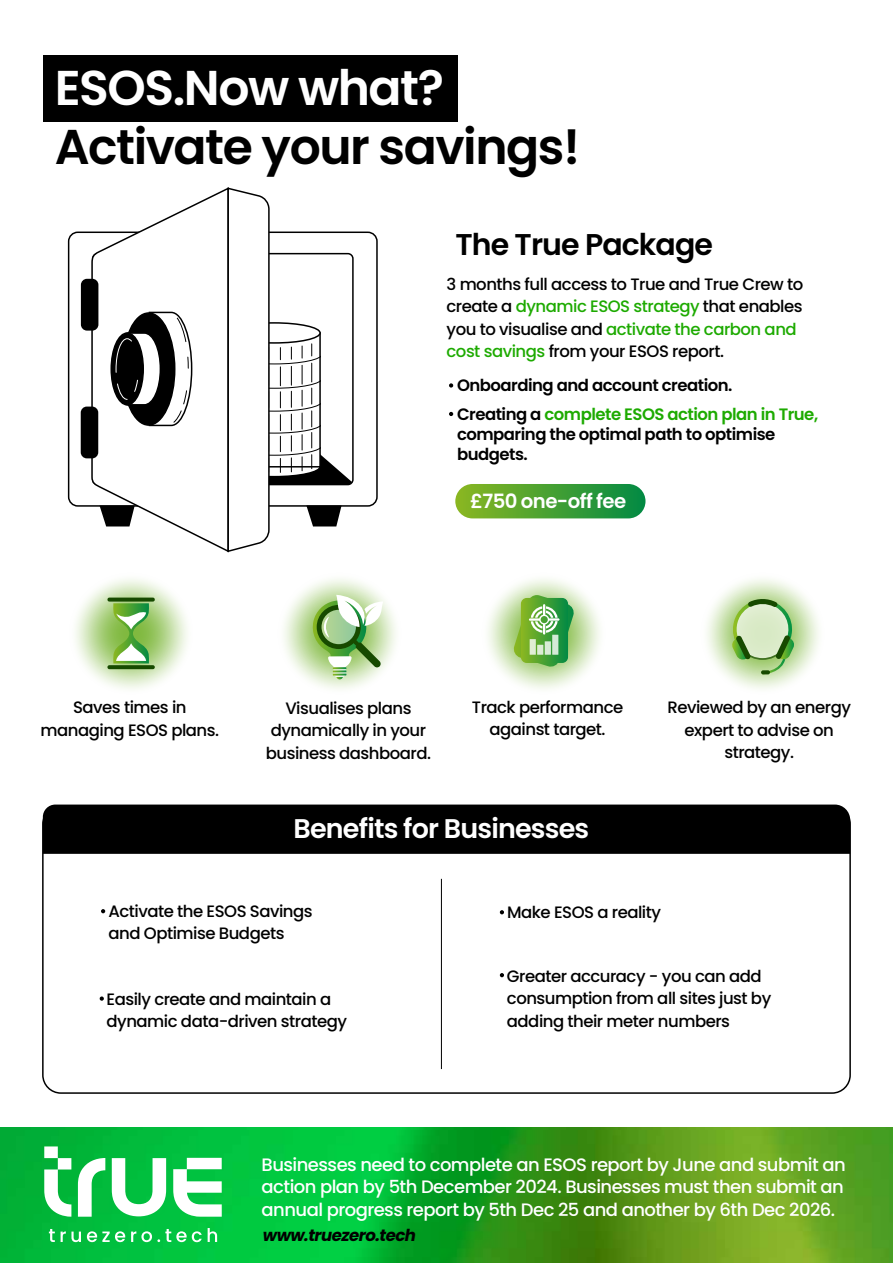
<style>
.page{position:relative;width:893px;height:1263px;background:#fff}
.page>*{position:absolute;margin:0;border:0;box-sizing:border-box;transform-origin:0 0}
.t1{font:600 48.9px "Poppins";letter-spacing:-.03em;color:#000}
.t2{font:600 48.9px "Poppins";letter-spacing:-.03em;color:#fff}
.t3{font:600 30px "Poppins";letter-spacing:-.03em;color:#000}
.t4{font:600 27px "Poppins";letter-spacing:-.03em;color:#fff}
.t5{font:600 19.65px "Poppins";letter-spacing:-.03em;color:#fff}
.t6{font:500 18px/22.5px "Poppins";letter-spacing:-.03em;color:#fff;text-align:justify}
.t7{font:500 16.5px/22.5px "Poppins";letter-spacing:-.03em;color:#000}
.t8{font:600 16.5px/29.5px "Poppins";letter-spacing:-.03em;color:#000}
.t9{font:italic 700 16.5px "Poppins";letter-spacing:-.03em;color:#000}
.s1{color:#1daa00}
</style>
<div class="page">
<img style="left:1px;top:1127px;width:892px;height:3px">
<img style="left:0;top:1130px;width:893px;height:133px">
<svg style="left:78px;top:1158px;width:27px;height:59px"></svg>
<svg style="left:112px;top:1158px;width:54px;height:58px"></svg>
<svg style="left:173px;top:1158px;width:49px;height:59px"></svg>
<svg style="left:44px;top:1146px;width:27px;height:71px"></svg>
<svg style="left:49px;top:1229px;width:6px;height:13px"></svg>
<svg style="left:61px;top:1231px;width:20px;height:11px"></svg>
<svg style="left:87px;top:1231px;width:38px;height:11px"></svg>
<svg style="left:131px;top:1229px;width:71px;height:13px"></svg>
<svg style="left:208px;top:1228px;width:9px;height:14px"></svg>
<div style="left:43px;top:804px;width:807px;height:50px;background:#000"></div>
<svg style="left:500px;top:910px;width:4px;height:4px"></svg>
<svg style="left:101px;top:909px;width:4px;height:4px"></svg>
<svg style="left:100px;top:996px;width:4px;height:5px"></svg>
<svg style="left:500px;top:973px;width:4px;height:4px"></svg>
<div style="left:43px;top:55px;width:415px;height:67px;background:#000"></div>
<div style="left:68px;top:232px;width:310px;height:275px;border:2px solid #000;border-radius:9px"></div>
<svg style="left:91px;top:231px;width:4px;height:276px"></svg>
<div style="left:81px;top:279px;width:17px;height:52px;background:#000;border-radius:6px"></div>
<div style="left:81px;top:407px;width:17px;height:51px;background:#000;border-radius:6px"></div>
<svg style="left:95px;top:187px;width:257px;height:366px"></svg>
<div style="left:455px;top:484px;width:190px;height:34px;background:linear-gradient(to right,#8cb823,#028a43);border-radius:17px"></div>
<svg style="left:449px;top:383px;width:4px;height:5px"></svg>
<svg style="left:449px;top:412px;width:4px;height:4px"></svg>
<svg style="left:75px;top:579px;width:113px;height:110px"></svg>
<svg style="left:707px;top:579px;width:112px;height:110px"></svg>
<svg style="left:284px;top:579px;width:112px;height:110px"></svg>
<svg style="left:488px;top:579px;width:112px;height:110px"></svg>
<h1 class="t2" style="left:55px;top:60px;width:391px">ESOS.Now what?</h1>
<h1 class="t1" style="left:55px;top:118px;width:527px">Activate your savings!</h1>
<h2 class="t3" style="left:455px;top:228px;width:259px">The True Package</h2>
<p class="t7" style="left:447px;top:273px;width:358px">3 months full access to True and True Crew to create a <span class="s1">dynamic ESOS strategy</span> that enables you to visualise and <span class="s1">activate the carbon and cost savings</span> from your ESOS report.</p>
<p class="t8" style="left:457px;top:370px;width:363px">Onboarding and account creation.<br>Creating a <span class="s1">complete ESOS action plan in True,</span></p>
<p class="t8" style="left:457px;top:424px;width:320px;line-height:19.8px">comparing the optimal path to optimise budgets.</p>
<p class="t5" style="left:470px;top:489px;width:157px">£750 one-off fee</p>
<p class="t7" style="left:472px;top:696px;width:153px;text-align:center">Track performance against target.</p>
<p class="t7" style="left:41px;top:696px;width:180px;text-align:center">Saves times in managing ESOS plans.</p>
<p class="t7" style="left:266px;top:697px;width:167px;text-align:center">Visualises plans dynamically in your business dashboard.</p>
<p class="t7" style="left:667px;top:696px;width:185px;text-align:center">Reviewed by an energy expert to advise on strategy.</p>
<h3 class="t4" style="left:294px;top:813px;width:297px">Benefits for Businesses</h3>
<p class="t7" style="left:109px;top:900px;width:206px">Activate the ESOS Savings and Optimise Budgets</p>
<p class="t7" style="left:507px;top:901px;width:155px">Make ESOS a reality</p>
<p class="t7" style="left:107px;top:988px;width:242px">Easily create and maintain a dynamic data-driven strategy</p>
<p class="t7" style="left:507px;top:965px;width:266px">Greater accuracy - you can add consumption from all sites just by adding their meter numbers</p>
<p class="t6" style="left:262px;top:1153px;width:586px">Businesses need to complete an ESOS report by June and submit an action plan by 5th December 2024. Businesses must then submit an annual progress report by 5th Dec 25 and another by 6th Dec 2026.</p>
<p class="t9" style="left:263px;top:1226px;width:155px">www.truezero.tech</p>
</div>
